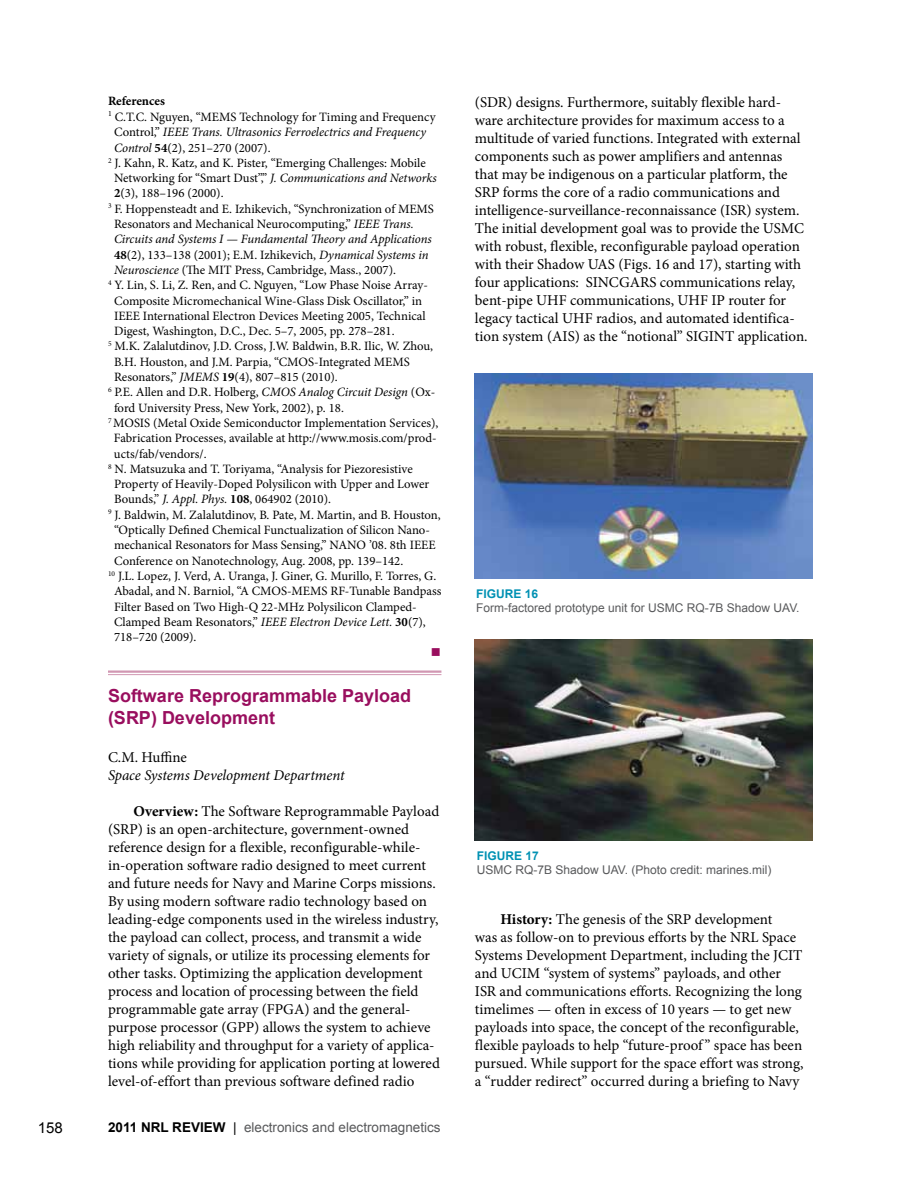
<style>
.page{position:relative;width:918px;height:1188px;background:#fff}
.page>*{position:absolute;margin:0;border:0;box-sizing:border-box;transform-origin:0 0}
.t1{font:700 18px/21.6px "Arial";color:#990e5e}
.t2{font:15px/18px "Minion Pro";color:#000}
.t3{font:italic 15px "Minion Pro";letter-spacing:-.005em;color:#000}
.t4{font:15px "Arial";color:#000}
.t5{font:13.5px "Arial";color:#58595b}
.t6{font:13.5px "Wingdings";color:#990e5e}
.t7{font:12.75px "Minion Pro";color:#000}
.t8{font:italic 12.75px "Minion Pro";letter-spacing:-.01em;color:#000}
.t9{font:700 12.75px "Minion Pro";letter-spacing:-.005em;color:#000}
.t10{font:12px "Arial";color:#58595b}
.t11{font:700 12px "Arial";color:#0091b3}
.s1{font-style:normal}
.s2{font-style:italic}
.s3{font-weight:700}
.s4{font-weight:700;color:#000}
.s5{color:#000}
</style>
<div class="page">
<hr style="left:108px;top:670px;width:333px;height:3px;background:#d197b2">
<hr style="left:108px;top:674px;width:333px;height:1px;background:#d197b2">
<img style="left:475px;top:374px;width:337px;height:205px">
<img style="left:475px;top:639px;width:337px;height:202px">
<p class="t9" style="left:108px;top:92px;width:59px">References</p>
<p class="t7" style="left:108px;top:108px;width:329px"><sup>1</sup> C.T.C. Nguyen, “MEMS Technology for Timing and Frequency</p>
<p class="t8" style="left:114px;top:123px;width:314px"><span class="s1">Control,”</span> IEEE Trans. Ultrasonics Ferroelectrics and Frequency</p>
<p class="t7" style="left:114px;top:139px;width:158px"><span class="s2">Control</span> <span class="s3">54</span>(2), 251–270 (2007).</p>
<p class="t7" style="left:108px;top:154px;width:319px"><sup>2</sup> J. Kahn, R. Katz, and K. Pister, “Emerging Challenges: Mobile</p>
<p class="t8" style="left:114px;top:169px;width:324px"><span class="s1">Networking for “Smart Dust”,”</span> J. Communications and Networks</p>
<p class="t7" style="left:114px;top:185px;width:111px"><span class="s3">2</span>(3), 188–196 (2000).</p>
<p class="t7" style="left:108px;top:200px;width:328px"><sup>3</sup> F. Hoppensteadt and E. Izhikevich, “Synchronization of MEMS</p>
<p class="t7" style="left:114px;top:215px;width:301px">Resonators and Mechanical Neurocomputing,” <span class="s2">IEEE Trans.</span></p>
<p class="t8" style="left:114px;top:231px;width:319px">Circuits and Systems I — Fundamental Theory and Applications</p>
<p class="t7" style="left:114px;top:246px;width:316px"><span class="s3">48</span>(2), 133–138 (2001); E.M. Izhikevich, <span class="s2">Dynamical Systems in</span></p>
<p class="t7" style="left:114px;top:261px;width:284px"><span class="s2">Neuroscience</span> (The MIT Press, Cambridge, Mass., 2007).</p>
<p class="t7" style="left:108px;top:277px;width:321px"><sup>4</sup> Y. Lin, S. Li, Z. Ren, and C. Nguyen, “Low Phase Noise Array-</p>
<p class="t7" style="left:114px;top:292px;width:310px">Composite Micromechanical Wine-Glass Disk Oscillator,” in</p>
<p class="t7" style="left:114px;top:307px;width:313px">IEEE International Electron Devices Meeting 2005, Technical</p>
<p class="t7" style="left:114px;top:323px;width:282px">Digest, Washington, D.C., Dec. 5–7, 2005, pp. 278–281.</p>
<p class="t7" style="left:108px;top:338px;width:327px"><sup>5</sup> M.K. Zalalutdinov, J.D. Cross, J.W. Baldwin, B.R. Ilic, W. Zhou,</p>
<p class="t7" style="left:114px;top:353px;width:297px">B.H. Houston, and J.M. Parpia, “CMOS-Integrated MEMS</p>
<p class="t7" style="left:114px;top:368px;width:225px">Resonators,” <span class="s2">JMEMS</span> <span class="s3">19</span>(4), 807–815 (2010).</p>
<p class="t7" style="left:108px;top:384px;width:329px"><sup>6</sup> P.E. Allen and D.R. Holberg, <span class="s2">CMOS Analog Circuit Design</span> (Ox-</p>
<p class="t7" style="left:114px;top:399px;width:231px">ford University Press, New York, 2002), p. 18.</p>
<p class="t7" style="left:108px;top:414px;width:332px"><sup>7</sup> MOSIS (Metal Oxide Semiconductor Implementation Services),</p>
<p class="t7" style="left:114px;top:430px;width:324px">Fabrication Processes, available at http://www.mosis.com/prod-</p>
<p class="t7" style="left:114px;top:445px;width:94px">ucts/fab/vendors/.</p>
<p class="t7" style="left:108px;top:460px;width:306px"><sup>8</sup> N. Matsuzuka and T. Toriyama, “Analysis for Piezoresistive</p>
<p class="t7" style="left:114px;top:476px;width:317px">Property of Heavily-Doped Polysilicon with Upper and Lower</p>
<p class="t7" style="left:114px;top:491px;width:219px">Bounds,” <span class="s2">J. Appl. Phys.</span> <span class="s3">108</span>, 064902 (2010).</p>
<p class="t7" style="left:108px;top:506px;width:334px"><sup>9</sup> J. Baldwin, M. Zalalutdinov, B. Pate, M. Martin, and B. Houston,</p>
<p class="t7" style="left:114px;top:521px;width:318px">“Optically Defined Chemical Functualization of Silicon Nano-</p>
<p class="t7" style="left:114px;top:537px;width:323px">mechanical Resonators for Mass Sensing,” NANO ’08. 8th IEEE</p>
<p class="t7" style="left:114px;top:552px;width:291px">Conference on Nanotechnology, Aug. 2008, pp. 139–142.</p>
<p class="t7" style="left:108px;top:567px;width:330px"><sup>10</sup> J.L. Lopez, J. Verd, A. Uranga, J. Giner, G. Murillo, F. Torres, G.</p>
<p class="t7" style="left:114px;top:583px;width:329px">Abadal, and N. Barniol, “A CMOS-MEMS RF-Tunable Bandpass</p>
<p class="t7" style="left:114px;top:598px;width:304px">Filter Based on Two High-Q 22-MHz Polysilicon Clamped-</p>
<p class="t7" style="left:114px;top:613px;width:313px">Clamped Beam Resonators,” <span class="s2">IEEE Electron Device Lett.</span> <span class="s3">30</span>(7),</p>
<p class="t7" style="left:114px;top:629px;width:84px">718–720 (2009).</p>
<p class="t6" style="left:431px;top:645px;width:12px">■</p>
<p class="t1" style="left:108px;top:685px;width:305px">Software Reprogrammable Payload (SRP) Development</p>
<p class="t2" style="left:108px;top:748px;width:80px">C.M. Huffine</p>
<p class="t3" style="left:108px;top:765px;width:238px">Space Systems Development Department</p>
<p class="t2" style="left:108px;top:802px;width:333px;text-indent:26px"><span class="s3">Overview:</span> The Software Reprogrammable Payload (SRP) is an open-architecture, government-owned reference design for a flexible, reconfigurable-while&shy;in-operation software radio designed to meet current and future needs for Navy and Marine Corps missions.<br>By using modern software radio technology based on leading-edge components used in the wireless industry, the payload can collect, process, and transmit a wide variety of signals, or utilize its processing elements for other tasks. Optimizing the application development process and location of processing between the field programmable gate array (FPGA) and the general&shy;purpose processor (GPP) allows the system to achieve high reliability and throughput for a variety of applica&shy;tions while providing for application porting at lowered level-of-effort than previous software defined radio</p>
<p class="t4" style="left:38px;top:1118px;width:27px">158</p>
<p class="t5" style="left:108px;top:1119px;width:334px"><span class="s4">2011 NRL REVIEW</span> <span class="s5">|</span> electronics and electromagnetics</p>
<p class="t2" style="left:475px;top:93px;width:334px">(SDR) designs. Furthermore, suitably flexible hard&shy;ware architecture provides for maximum access to a multitude of varied functions. Integrated with external components such as power amplifiers and antennas that may be indigenous on a particular platform, the SRP forms the core of a radio communications and intelligence-surveillance-reconnaissance (ISR) system.<br>The initial development goal was to provide the USMC with robust, flexible, reconfigurable payload operation with their Shadow UAS (Figs. 16 and 17), starting with four applications: SINCGARS communications relay, bent-pipe UHF communications, UHF IP router for legacy tactical UHF radios, and automated identifica&shy;tion system (AIS) as the “notional” SIGINT application.</p>
<p class="t11" style="left:476px;top:585px;width:64px">FIGURE 16</p>
<p class="t10" style="left:476px;top:600px;width:325px">Form-factored prototype unit for USMC RQ-7B Shadow UAV.</p>
<p class="t11" style="left:477px;top:847px;width:64px">FIGURE 17</p>
<p class="t10" style="left:477px;top:862px;width:296px">USMC RQ-7B Shadow UAV. (Photo credit: marines.mil)</p>
<p class="t2" style="left:475px;top:910px;width:330px;text-indent:26px"><span class="s3">History:</span> The genesis of the SRP development<br>was as follow-on to previous efforts by the NRL Space Systems Development Department, including the JCIT and UCIM “system of systems” payloads, and other ISR and communications efforts. Recognizing the long timelimes — often in excess of 10 years — to get new payloads into space, the concept of the reconfigurable, flexible payloads to help “future-proof ” space has been pursued. While support for the space effort was strong, a “rudder redirect” occurred during a briefing to Navy</p>
</div>
